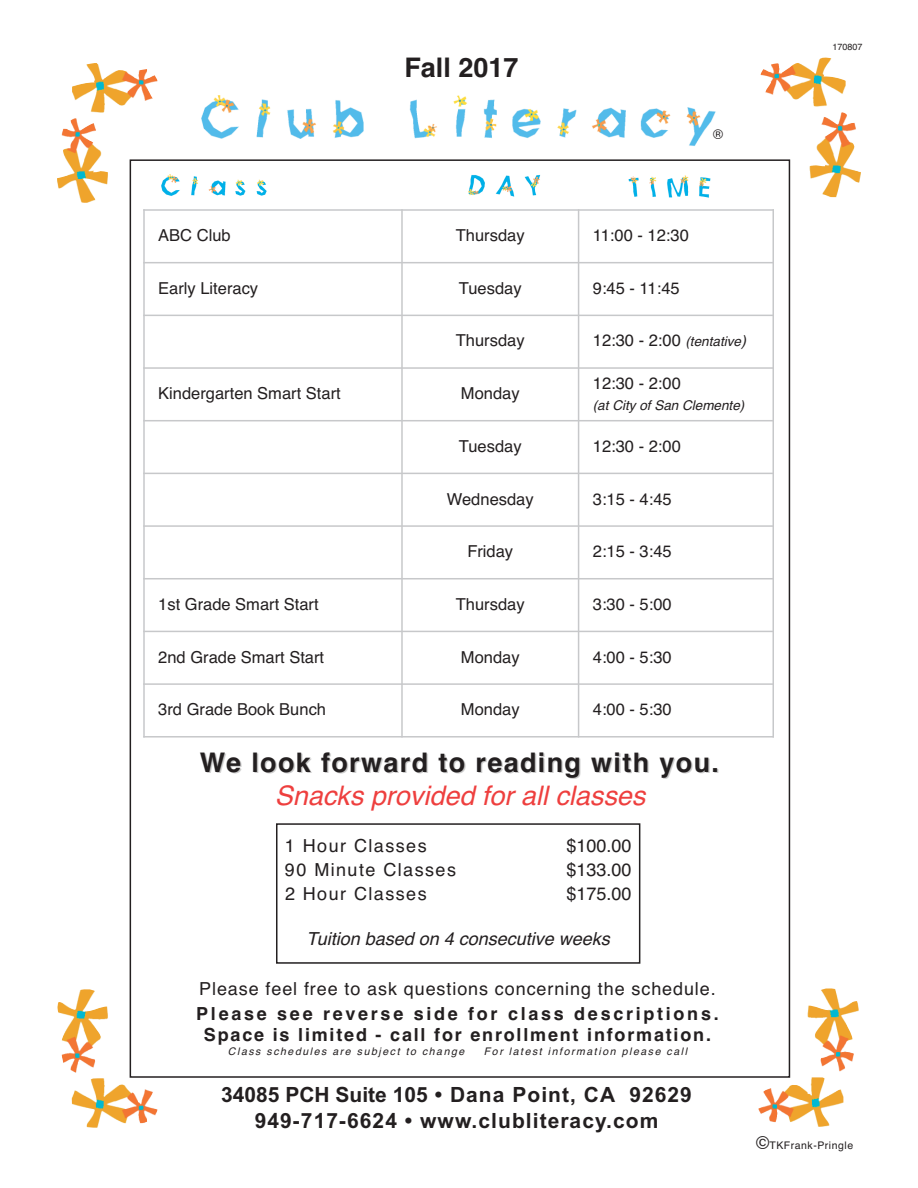
<style>
.page{position:relative;width:918px;height:1188px;background:#fff}
.page>*{position:absolute;margin:0;border:0;box-sizing:border-box;transform-origin:0 0}
.t1{font:700 27px "Helvetica";letter-spacing:.05em;color:#231f20}
.t2{font:italic 27px "Helvetica";color:#ee3f3e}
.t3{font:700 27px "Helvetica";color:#231f20}
.t4{font:700 21px/25.5px "Arial";letter-spacing:.05em;color:#231f20;text-align:center}
.t5{font:700 18px/21px "Helvetica";letter-spacing:.1em;color:#231f20;text-align:center}
.t6{font:18px "Helvetica";letter-spacing:.05em;color:#231f20}
.t7{font:18px "Helvetica";letter-spacing:.08em;color:#231f20}
.t8{font:italic 18px "Helvetica";color:#231f20}
.t9{font:16.5px "Helvetica";color:#231f20}
.t10{font:italic 13.5px "Helvetica";color:#231f20}
.t11{font:13.5px "Helvetica";color:#231f20}
.t12{font:italic 10.5px "Helvetica";letter-spacing:.15em;color:#231f20}
.t13{font:10.5px "Helvetica";letter-spacing:.05em;color:#231f20}
.t14{font:9px "Helvetica";color:#231f20}
.s1{font-style:italic;font-size:13.5px}
.s2{font-style:italic;font-size:15px}
.s3{font-size:18px}
</style>
<div class="page">
<img style="left:57px;top:989px;width:101px;height:139px">
<img style="left:758px;top:988px;width:101px;height:139px">
<img style="left:761px;top:57px;width:100px;height:141px">
<img style="left:57px;top:63px;width:101px;height:141px">
<div style="left:130px;top:160px;width:659px;height:917px;background:#fff"></div>
<img style="left:201px;top:95px;width:515px;height:51px">
<img style="left:161px;top:174px;width:106px;height:22px">
<img style="left:468px;top:174px;width:73px;height:23px">
<img style="left:628px;top:176px;width:83px;height:22px">
<div style="left:712px;top:127px;width:39px;height:13px;background:#fff"></div>
<hr style="left:143px;top:209px;width:2px;height:529px;background:#c7c8ca">
<hr style="left:401px;top:209px;width:2px;height:529px;background:#c7c8ca">
<hr style="left:578px;top:209px;width:1px;height:529px;background:#c7c8ca">
<hr style="left:772px;top:209px;width:2px;height:529px;background:#c7c8ca">
<hr style="left:143px;top:209px;width:631px;height:2px;background:#c7c8ca">
<hr style="left:143px;top:262px;width:631px;height:1px;background:#c7c8ca">
<hr style="left:143px;top:315px;width:631px;height:1px;background:#c7c8ca">
<hr style="left:143px;top:367px;width:631px;height:2px;background:#c7c8ca">
<hr style="left:143px;top:420px;width:631px;height:1px;background:#c7c8ca">
<hr style="left:143px;top:473px;width:631px;height:1px;background:#c7c8ca">
<hr style="left:143px;top:525px;width:631px;height:2px;background:#c7c8ca">
<hr style="left:143px;top:578px;width:631px;height:1px;background:#c7c8ca">
<hr style="left:143px;top:631px;width:631px;height:1px;background:#c7c8ca">
<hr style="left:143px;top:683px;width:631px;height:2px;background:#c7c8ca">
<hr style="left:143px;top:736px;width:631px;height:2px;background:#c7c8ca">
<div style="left:276px;top:823px;width:364px;height:141px;border:2px solid #231f20"></div>
<h1 class="t3" style="left:404px;top:52px;width:116px">Fall 2017</h1>
<p class="t11" style="left:713px;top:126px;width:11px">®</p>
<p class="t14" style="left:832px;top:41px;width:32px">170807</p>
<p class="t9" style="left:158px;top:226px;width:74px">ABC Club</p>
<p class="t9" style="left:456px;top:226px;width:70px">Thursday</p>
<p class="t9" style="left:593px;top:226px;width:98px">11:00 - 12:30</p>
<p class="t9" style="left:158px;top:278px;width:101px">Early Literacy</p>
<p class="t9" style="left:459px;top:278px;width:64px">Tuesday</p>
<p class="t9" style="left:593px;top:278px;width:88px">9:45 - 11:45</p>
<p class="t9" style="left:456px;top:331px;width:70px">Thursday</p>
<p class="t9" style="left:593px;top:331px;width:155px">12:30 - 2:00 <span class="s1">(tentative</span><span class="s2">)</span></p>
<p class="t9" style="left:158px;top:384px;width:184px">Kindergarten Smart Start</p>
<p class="t9" style="left:461px;top:384px;width:60px">Monday</p>
<p class="t9" style="left:593px;top:374px;width:90px">12:30 - 2:00</p>
<p class="t10" style="left:593px;top:397px;width:153px">(at City of San Clemente)</p>
<p class="t9" style="left:459px;top:436px;width:64px">Tuesday</p>
<p class="t9" style="left:593px;top:436px;width:90px">12:30 - 2:00</p>
<p class="t9" style="left:447px;top:489px;width:88px">Wednesday</p>
<p class="t9" style="left:593px;top:489px;width:80px">3:15 - 4:45</p>
<p class="t9" style="left:467px;top:542px;width:47px">Friday</p>
<p class="t9" style="left:593px;top:542px;width:80px">2:15 - 3:45</p>
<p class="t9" style="left:158px;top:595px;width:162px">1st Grade Smart Start</p>
<p class="t9" style="left:456px;top:595px;width:70px">Thursday</p>
<p class="t9" style="left:593px;top:595px;width:80px">3:30 - 5:00</p>
<p class="t9" style="left:158px;top:647px;width:167px">2nd Grade Smart Start</p>
<p class="t9" style="left:461px;top:647px;width:60px">Monday</p>
<p class="t9" style="left:593px;top:647px;width:80px">4:00 - 5:30</p>
<p class="t9" style="left:158px;top:700px;width:169px">3rd Grade Book Bunch</p>
<p class="t9" style="left:461px;top:700px;width:60px">Monday</p>
<p class="t9" style="left:593px;top:700px;width:80px">4:00 - 5:30</p>
<h1 class="t1" style="left:200px;top:747px;width:521px">We look forward to reading with you.</h1>
<h1 class="t2" style="left:275px;top:780px;width:372px">Snacks provided for all classes</h1>
<p class="t7" style="left:285px;top:835px;width:143px">1 Hour Classes</p>
<p class="t6" style="left:566px;top:835px;width:67px">$100.00</p>
<p class="t7" style="left:285px;top:859px;width:173px">90 Minute Classes</p>
<p class="t6" style="left:566px;top:859px;width:67px">$133.00</p>
<p class="t7" style="left:285px;top:883px;width:143px">2 Hour Classes</p>
<p class="t6" style="left:566px;top:883px;width:67px">$175.00</p>
<p class="t8" style="left:306px;top:928px;width:305px">Tuition based on 4 consecutive weeks</p>
<p class="t6" style="left:199px;top:978px;width:518px">Please feel free to ask questions concerning the schedule.</p>
<p class="t5" style="left:196px;top:1004px;width:524px">Please see reverse side for class descriptions.<br>Space is limited - call for enrollment information.</p>
<p class="t12" style="left:228px;top:1045px;width:238px">Class schedules are subject to change</p>
<p class="t12" style="left:484px;top:1045px;width:205px">For latest information please call</p>
<p class="t4" style="left:221px;top:1082px;width:472px">34085 PCH Suite 105 • Dana Point, CA 92629<br>949-717-6624 • www.clubliteracy.com</p>
<p class="t13" style="left:756px;top:1139px;width:99px"><span class="s3">©</span>TKFrank-Pringle</p>
</div>
